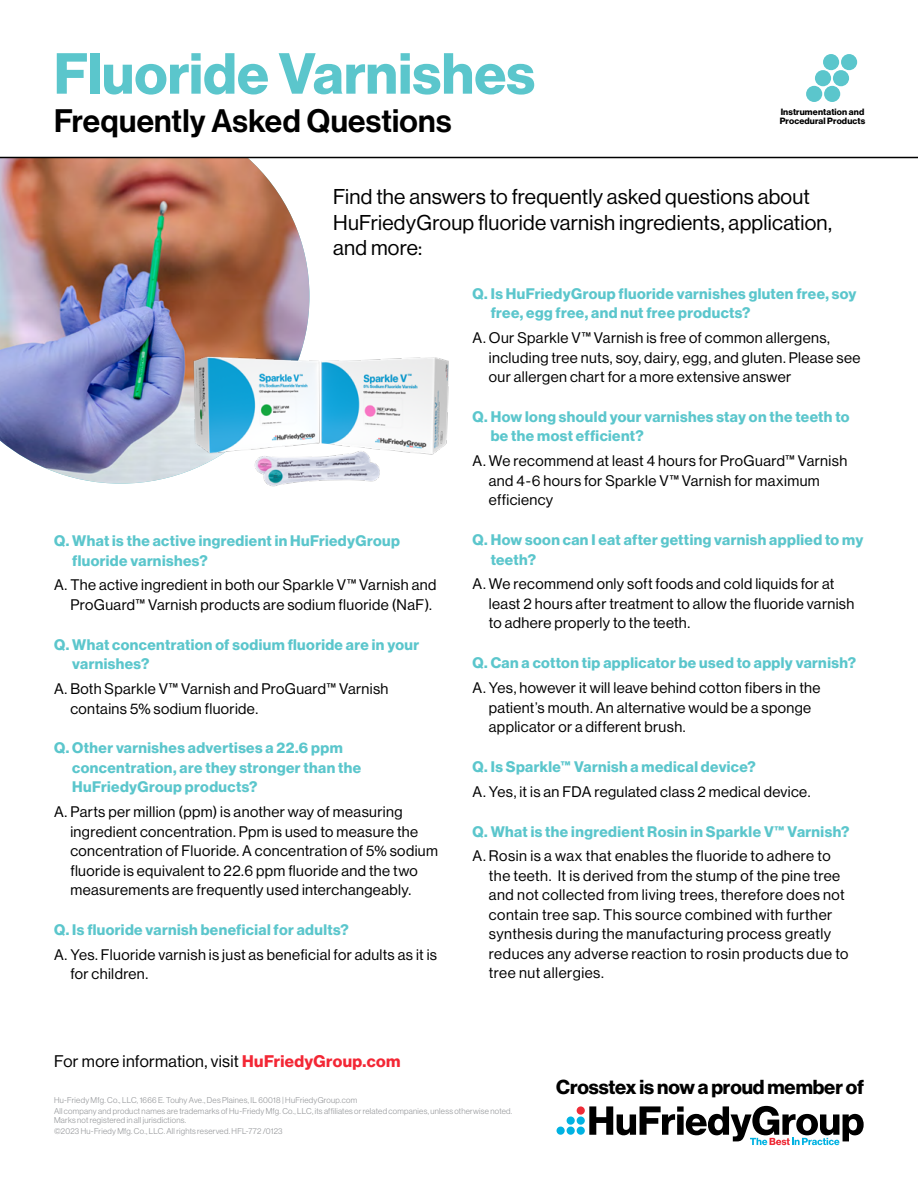
<style>
.page{position:relative;width:918px;height:1188px;background:#fff}
.page>*{position:absolute;margin:0;border:0;box-sizing:border-box;transform-origin:0 0}
.t1{font:56.7px "N Haas Grotesk DS Pro 75 Bd";letter-spacing:.01em;color:#5bc6cc}
.t2{font:31.8px "N Haas Grotesk DS Pro 65 Md";letter-spacing:.01em;color:#000}
.t3{font:21px/25.5px "N Haas Grotesk DS Pro 55 Rg";letter-spacing:.015em;color:#000}
.t4{font:19.8px "N Haas Grotesk DS Pro 75 Bd";letter-spacing:-.005em;color:#000}
.t5{font:16.5px "N Haas Grotesk DS Pro 55 Rg";letter-spacing:.02em;color:#000}
.t6{font:15px/19.5px "N Haas Grotesk DS Pro 55 Rg";letter-spacing:.025em;color:#000}
.t7{font:15px/19.5px "N Haas Grotesk DS Pro 75 Bd";letter-spacing:.03em;color:#5bc6cc}
.t8{font:8.85px/9.6px "N Haas Grotesk DS Pro 75 Bd";letter-spacing:.015em;color:#000}
.t9{font:8.25px/11.1px "N Haas Grotesk DS Pro 45 Lt";letter-spacing:.03em;color:#939598}
.s1{font-family:"N Haas Grotesk DS Pro 75 Bd";color:#f32735}
</style>
<div class="page">
<div style="left:577px;top:1127px;width:8px;height:8px;background:#00b2e2;border-radius:50%"></div>
<div style="left:577px;top:1117px;width:8px;height:8px;background:#00b2e2;border-radius:50%"></div>
<div style="left:567px;top:1127px;width:8px;height:8px;background:#00b2e2;border-radius:4px"></div>
<div style="left:557px;top:1127px;width:8px;height:8px;background:#00b2e2;border-radius:4px"></div>
<div style="left:567px;top:1117px;width:8px;height:8px;background:#00b2e2;border-radius:4px"></div>
<div style="left:577px;top:1106px;width:8px;height:9px;background:#ee2b37;border-radius:50%"></div>
<svg style="left:589px;top:1106px;width:275px;height:39px"></svg>
<img style="left:0;top:158px;width:309px;height:326px">
<hr style="left:0;top:157px;width:918px;height:1px;background:#000">
<div style="left:824px;top:86px;width:16px;height:16px;background:#5bc6cc;border-radius:50%"></div>
<div style="left:833px;top:70px;width:16px;height:16px;background:#5bc6cc;border-radius:50%"></div>
<div style="left:841px;top:54px;width:16px;height:16px;background:#5bc6cc;border-radius:50%"></div>
<div style="left:806px;top:86px;width:16px;height:16px;background:#5bc6cc;border-radius:50%"></div>
<div style="left:815px;top:70px;width:16px;height:16px;background:#5bc6cc;border-radius:50%"></div>
<div style="left:823px;top:54px;width:16px;height:16px;background:#5bc6cc;border-radius:50%"></div>
<img style="left:176px;top:347px;width:273px;height:129px">
<img style="left:237px;top:402px;width:166px;height:85px">
<h1 class="t1" style="left:54px;top:41px;width:483px">Fluoride Varnishes</h1>
<h2 class="t2" style="left:54px;top:102px;width:399px">Frequently Asked Questions</h2>
<p class="t8" style="left:780px;top:107px;width:87px">Instrumentation and<br>Procedural Products</p>
<h3 class="t3" style="left:333px;top:184px;width:501px">Find the answers to frequently asked questions about<br>HuFriedyGroup fluoride varnish ingredients, application, and more:</h3>
<p class="t7" style="left:72px;top:531px;width:329px;text-indent:-18px">Q. What is the active ingredient in HuFriedyGroup fluoride varnishes?</p>
<p class="t6" style="left:54px;top:576px;width:384px;text-align:right">A. The active ingredient in both our Sparkle V™ Varnish and<br>ProGuard™ Varnish products are sodium fluoride (NaF).</p>
<p class="t7" style="left:72px;top:635px;width:348px;text-indent:-18px">Q. What concentration of sodium fluoride are in your varnishes?</p>
<p class="t6" style="left:70px;top:679px;width:320px;text-indent:-16px">A. Both Sparkle V™ Varnish and ProGuard™ Varnish contains 5% sodium fluoride.</p>
<p class="t7" style="left:72px;top:739px;width:291px;text-indent:-18px">Q. Other varnishes advertises a 22.6 ppm concentration, are they stronger than the<br>HuFriedyGroup products?</p>
<p class="t6" style="left:70px;top:802px;width:369px;text-indent:-16px">A. Parts per million (ppm) is another way of measuring ingredient concentration. Ppm is used to measure the concentration of Fluoride. A concentration of 5% sodium fluoride is equivalent to 22.6 ppm fluoride and the two measurements are frequently used interchangeably.</p>
<p class="t7" style="left:54px;top:920px;width:296px">Q. Is fluoride varnish beneficial for adults?</p>
<p class="t6" style="left:70px;top:945px;width:368px;text-indent:-16px">A. Yes. Fluoride varnish is just as beneficial for adults as it is for children.</p>
<p class="t5" style="left:54px;top:1052px;width:348px">For more information, visit <span class="s1">HuFriedyGroup.com</span></p>
<p class="t7" style="left:491px;top:284px;width:367px;text-indent:-18px">Q. Is HuFriedyGroup fluoride varnishes gluten free, soy free, egg free, and nut free products?</p>
<p class="t6" style="left:489px;top:328px;width:373px;text-indent:-16px">A. Our Sparkle V™ Varnish is free of common allergens, including tree nuts, soy, dairy, egg, and gluten. Please see our allergen chart for a more extensive answer</p>
<p class="t7" style="left:491px;top:407px;width:360px;text-indent:-18px">Q. How long should your varnishes stay on the teeth to be the most efficient?</p>
<p class="t6" style="left:489px;top:451px;width:360px;text-indent:-16px">A. We recommend at least 4 hours for ProGuard™ Varnish and 4-6 hours for Sparkle V™ Varnish for maximum efficiency</p>
<p class="t7" style="left:491px;top:530px;width:374px;text-indent:-18px">Q. How soon can I eat after getting varnish applied to my teeth?</p>
<p class="t6" style="left:489px;top:575px;width:367px;text-indent:-16px">A. We recommend only soft foods and cold liquids for at least 2 hours after treatment to allow the fluoride varnish to adhere properly to the teeth.</p>
<p class="t7" style="left:472px;top:653px;width:385px">Q. Can a cotton tip applicator be used to apply varnish?</p>
<p class="t6" style="left:489px;top:678px;width:333px;text-indent:-16px">A. Yes, however it will leave behind cotton fibers in the patient’s mouth. An alternative would be a sponge applicator or a different brush.</p>
<p class="t7" style="left:472px;top:757px;width:285px">Q. Is Sparkle™ Varnish a medical device?</p>
<p class="t6" style="left:472px;top:782px;width:340px">A. Yes, it is an FDA regulated class 2 medical device.</p>
<p class="t7" style="left:472px;top:822px;width:379px">Q. What is the ingredient Rosin in Sparkle V™ Varnish?</p>
<p class="t6" style="left:489px;top:847px;width:361px;text-indent:-16px">A. Rosin is a wax that enables the fluoride to adhere to the teeth. It is derived from the stump of the pine tree and not collected from living trees, therefore does not contain tree sap. This source combined with further synthesis during the manufacturing process greatly reduces any adverse reaction to rosin products due to tree nut allergies.</p>
<p class="t9" style="left:54px;top:1094px;width:460px">Hu-Friedy Mfg. Co., LLC, 1666 E. Touhy Ave., Des Plaines, IL 60018 | HuFriedyGroup.com<br>All company and product names are trademarks of Hu-Friedy Mfg. Co., LLC, its affiliates or related companies, unless otherwise noted.</p>
<p class="t9" style="left:54px;top:1114px;width:230px">Marks not registered in all jurisdictions.<br>©2023 Hu-Friedy Mfg. Co., LLC. All rights reserved. HFL-772 /0123</p>
<h3 class="t4" style="left:556px;top:1075px;width:309px">Crosstex is now a proud member of</h3>
</div>
